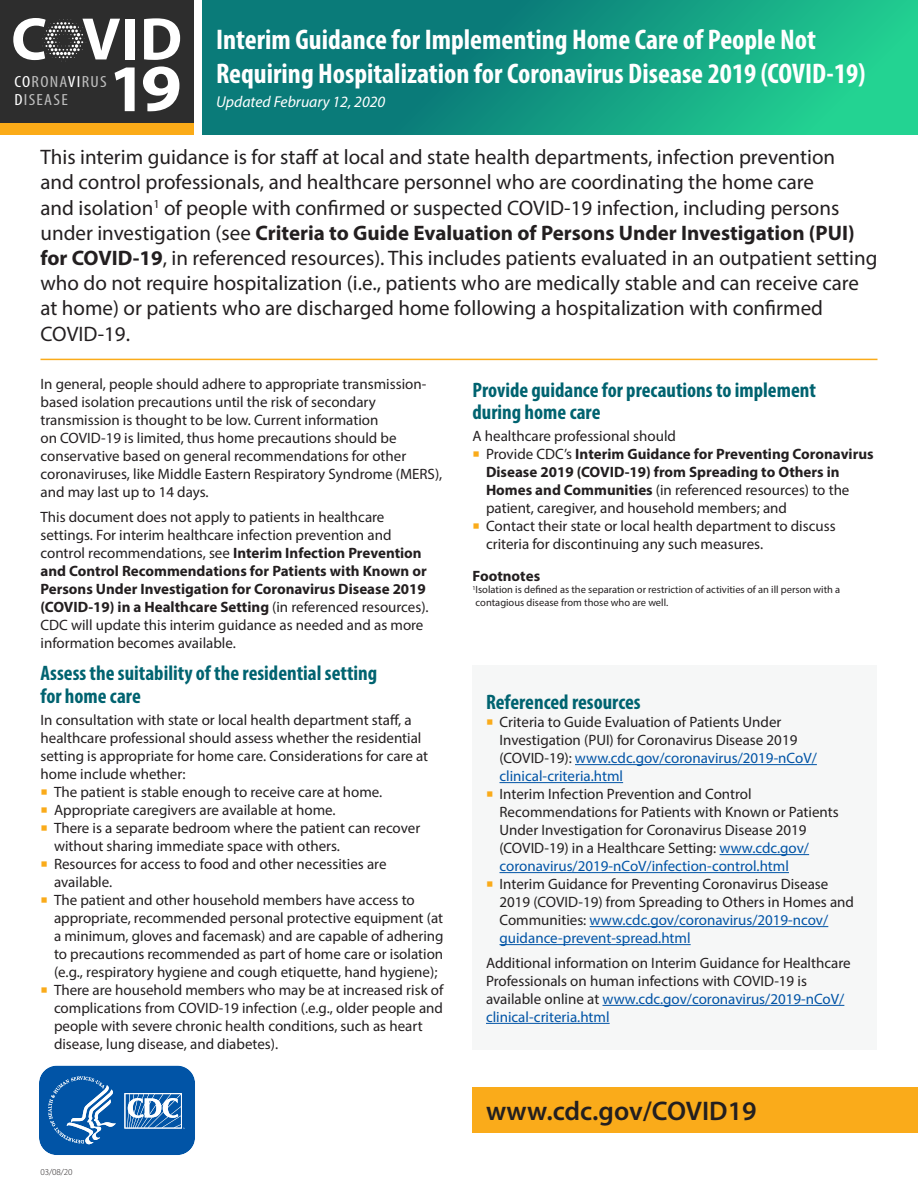
<style>
.page{position:relative;width:918px;height:1188px;background:#fff}
.page>*{position:absolute;margin:0;border:0;box-sizing:border-box;transform-origin:0 0}
.t1{font:700 67.2px "Myriad Pro";color:#fff}
.t2{font:700 60.6px "Myriad Pro";color:#fff}
.t3{font:700 condensed 28.5px/34.2px "Myriad Pro";color:#fff}
.t4{font:600 27px "Myriad Pro";color:#231f20}
.t5{font:21px/25.2px "Myriad Pro";color:#231f20}
.t6{font:700 condensed 21px/22.5px "Myriad Pro";color:#006370}
.t7{font:condensed 16.2px/17.7px "Myriad Pro";letter-spacing:.07em;color:#bdbdbd;scale:1.13 1}
.t8{font:italic 15.75px "Myriad Pro";color:#fff}
.t9{font:15px/18px "Myriad Pro";color:#231f20}
.t10{font:700 15px "Myriad Pro";color:#231f20}
.t11{font:10.5px/12.6px "Myriad Pro";color:#231f20}
.t12{font:300 9px "Myriad Pro";color:#231f20}
.s1{font-weight:700}
.s2{color:#fff}
.s3{font-size:66.9px}
.s4{color:#0154a6}
</style>
<div class="page">
<svg style="left:202px;top:0;width:716px;height:135px;background:#129981"></svg>
<div style="left:0;top:0;width:194px;height:124px;background:#2d2d2d"></div>
<div style="left:0;top:124px;width:194px;height:11px;background:#fbab18"></div>
<svg style="left:39px;top:1065px;width:156px;height:90px;background:#276db3"></svg>
<svg style="left:42px;top:19px;width:44px;height:43px"></svg>
<div style="left:472px;top:1087px;width:446px;height:46px;background:#faab1a"></div>
<hr style="left:40px;top:359px;width:838px;height:1px;background:#faab1a">
<div style="left:472px;top:665px;width:406px;height:385px;background:#f6f7f7"></div>
<hr style="left:575px;top:764px;width:242px;height:1px;background:#0154a6">
<hr style="left:500px;top:782px;width:123px;height:1px;background:#0154a6">
<hr style="left:720px;top:854px;width:89px;height:1px;background:#0154a6">
<hr style="left:500px;top:872px;width:289px;height:1px;background:#0154a6">
<hr style="left:590px;top:926px;width:238px;height:1px;background:#0154a6">
<hr style="left:500px;top:944px;width:191px;height:1px;background:#0154a6">
<hr style="left:602px;top:1005px;width:242px;height:1px;background:#0154a6">
<hr style="left:486px;top:1023px;width:124px;height:1px;background:#0154a6">
<h2 class="t2" style="left:11px;top:0;width:173px">C ID</h2>
<h2 class="t2" style="left:82px;top:0;width:40px">V</h2>
<h1 class="t3" style="left:216px;top:22px;width:651px">Interim Guidance for Implementing Home Care of People Not<br>Requiring Hospitalization for Coronavirus Disease 2019 (COVID-19)</h1>
<h1 class="t8" style="left:216px;top:92px;width:171px">Updated February 12, 2020</h1>
<p class="t5" style="left:40px;top:144px;width:838px">This interim guidance is for staf at local and state health departments, infection prevention<br>and control professionals, and healthcare personnel who are coordinating the home care<br>and isolation<sup>1</sup> of people with confrmed or suspected COVID-19 infection, including persons under investigation (see <span class="s1">Criteria to Guide Evaluation of Persons Under Investigation (PUI) for COVID-19</span>, in referenced resources). This includes patients evaluated in an outpatient setting who do not require hospitalization (i.e., patients who are medically stable and can receive care at home) or patients who are discharged home following a hospitalization with confrmed COVID-19.</p>
<p class="t9" style="left:40px;top:375px;width:403px">In general, people should adhere to appropriate transmission&shy;based isolation precautions until the risk of secondary transmission is thought to be low. Current information<br>on COVID-19 is limited, thus home precautions should be conservative based on general recommendations for other coronaviruses, like Middle Eastern Respiratory Syndrome (MERS), and may last up to 14 days.</p>
<p class="t9" style="left:40px;top:508px;width:390px">This document does not apply to patients in healthcare settings. For interim healthcare infection prevention and control recommendations, see <span class="s1">Interim Infection Prevention and Control Recommendations for Patients with Known or Persons Under Investigation for Coronavirus Disease 2019 (COVID-19) in a Healthcare Setting</span> (in referenced resources).<br>CDC will update this interim guidance as needed and as more information becomes available.</p>
<h2 class="t6" style="left:40px;top:662px;width:338px">Assess the suitability of the residential setting for home care</h2>
<p class="t9" style="left:40px;top:710px;width:373px">In consultation with state or local health department staf, a</p>
<p class="t9" style="left:40px;top:728px;width:383px">healthcare professional should assess whether the residential</p>
<p class="t9" style="left:40px;top:746px;width:389px">setting is appropriate for home care. Considerations for care at</p>
<p class="t9" style="left:40px;top:764px;width:147px">home include whether:</p>
<p class="t9" style="left:54px;top:782px;width:330px">The patient is stable enough to receive care at home.</p>
<p class="t9" style="left:54px;top:800px;width:283px">Appropriate caregivers are available at home.</p>
<p class="t9" style="left:54px;top:818px;width:368px">There is a separate bedroom where the patient can recover</p>
<p class="t9" style="left:54px;top:836px;width:287px">without sharing immediate space with others.</p>
<p class="t9" style="left:54px;top:854px;width:334px">Resources for access to food and other necessities are</p>
<p class="t9" style="left:54px;top:872px;width:60px">available.</p>
<p class="t9" style="left:54px;top:890px;width:362px">The patient and other household members have access to</p>
<p class="t9" style="left:54px;top:908px;width:391px">appropriate, recommended personal protective equipment (at</p>
<p class="t9" style="left:54px;top:926px;width:391px">a minimum, gloves and facemask) and are capable of adhering</p>
<p class="t9" style="left:54px;top:944px;width:391px">to precautions recommended as part of home care or isolation</p>
<p class="t9" style="left:54px;top:962px;width:385px">(e.g., respiratory hygiene and cough etiquette, hand hygiene);</p>
<p class="t9" style="left:54px;top:980px;width:392px">There are household members who may be at increased risk of</p>
<p class="t9" style="left:54px;top:998px;width:391px">complications from COVID-19 infection (.e.g., older people and</p>
<p class="t9" style="left:54px;top:1016px;width:370px">people with severe chronic health conditions, such as heart</p>
<p class="t9" style="left:54px;top:1034px;width:226px">disease, lung disease, and diabetes).</p>
<p class="t7" style="left:14px;top:73px;width:83px"><span class="s2">CO</span>RONA<span class="s2">VI</span>RUS<br><span class="s2">D</span>ISEASE</p>
<h1 class="t1" style="left:109px;top:45px;width:75px">1<span class="s3">9</span></h1>
<h2 class="t6" style="left:472px;top:378px;width:345px">Provide guidance for precautions to implement during home care</h2>
<p class="t9" style="left:486px;top:427px;width:389px;text-indent:-14px">A healthcare professional should<br>Provide CDC’s <span class="s1">Interim Guidance for Preventing Coronavirus Disease 2019 (COVID-19) from Spreading to Others in Homes and Communities</span> (in referenced resources) to the patient, caregiver, and household members; and<br>Contact their state or local health department to discuss criteria for discontinuing any such measures.</p>
<p class="t10" style="left:472px;top:566px;width:69px">Footnotes</p>
<p class="t11" style="left:472px;top:583px;width:369px"><sup>1</sup>Isolation is defned as the separation or restriction of activities of an ill person with a contagious disease from those who are well.</p>
<h2 class="t6" style="left:486px;top:690px;width:156px">Referenced resources</h2>
<p class="t9" style="left:500px;top:713px;width:356px">Criteria to Guide Evaluation of Patients Under Investigation (PUI) for Coronavirus Disease 2019 (COVID-19): <span class="s4">www.cdc.gov/coronavirus/2019-nCoV/ clinical-criteria.html<br></span>Interim Infection Prevention and Control Recommendations for Patients with Known or Patients Under Investigation for Coronavirus Disease 2019 (COVID-19) in a Healthcare Setting: <span class="s4">www.cdc.gov/ coronavirus/2019-nCoV/infection-control.html<br></span>Interim Guidance for Preventing Coronavirus Disease 2019 (COVID-19) from Spreading to Others in Homes and Communities: <span class="s4">www.cdc.gov/coronavirus/2019-ncov/ guidance-prevent-spread.html</span></p>
<p class="t9" style="left:486px;top:954px;width:366px">Additional information on Interim Guidance for Healthcare Professionals on human infections with COVID-19 is available online at <span class="s4">www.cdc.gov/coronavirus/2019-nCoV/ clinical-criteria.html</span></p>
<p class="t12" style="left:40px;top:1167px;width:34px">03/08/20</p>
<p class="t4" style="left:486px;top:1094px;width:272px">www.cdc.gov/COVID19</p>
</div>
